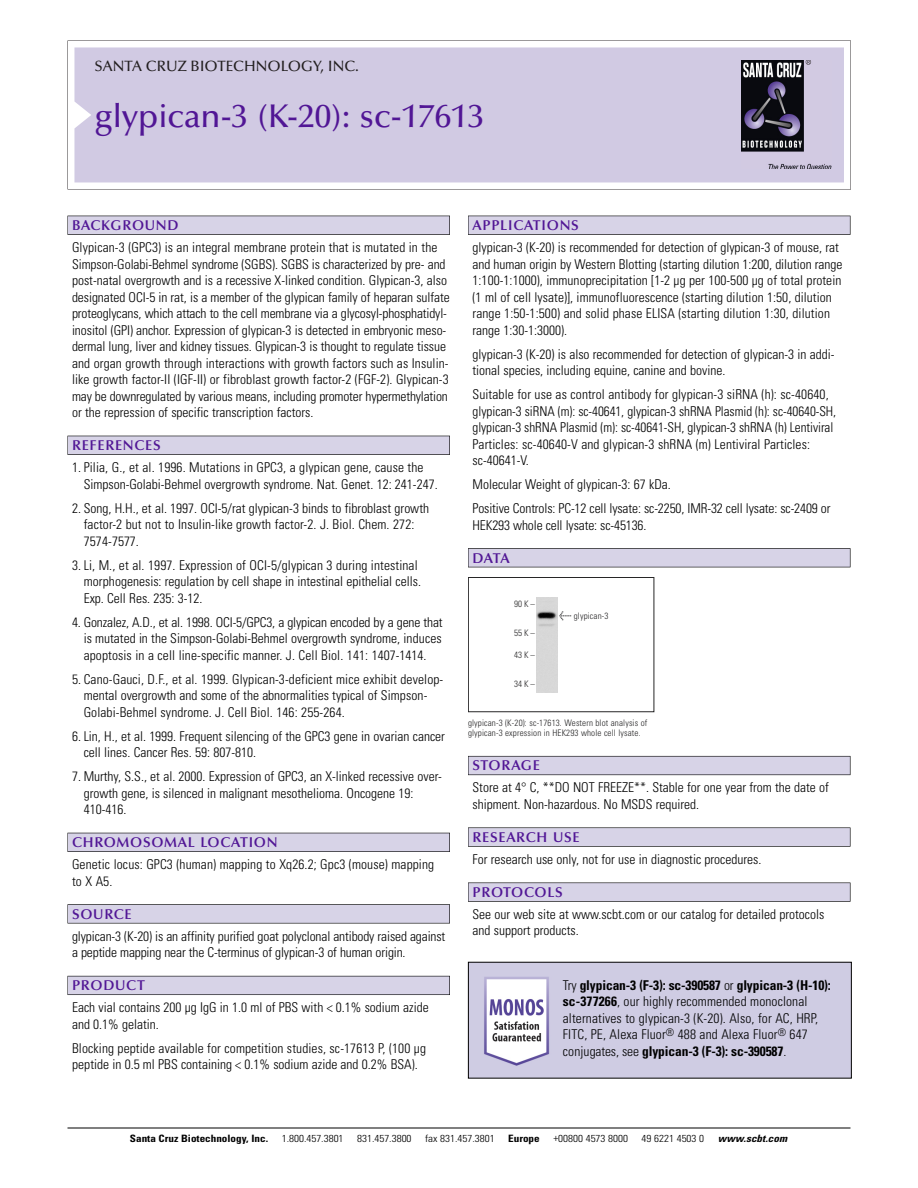
<style>
.page{position:relative;width:918px;height:1188px;background:#fff}
.page>*{position:absolute;margin:0;border:0;box-sizing:border-box;transform-origin:0 0}
.t1{font:500 33px "Optima";color:#511695}
.t2{font:500 15px "Optima";color:#231f20}
.t3{font:600 14.25px "Optima";letter-spacing:.05em;color:#511695}
.t4{font:300 condensed 13.5px/16.5px "Univers";color:#000}
.t5{font:300 condensed 10.2px "Univers";color:#000;scale:1.1 1}
.t6{font:700 condensed 10.2px "Univers";color:#000;scale:1.1 1}
.t7{font:italic 700 condensed 10.2px "Univers";letter-spacing:.005em;color:#000;scale:1.1 1}
.t8{font:9px/10.5px "Univers Condensed Light+DJIDGE";letter-spacing:.015em;color:#272627}
.s1{font-family:"Meta Plus Book Roman+FHQJOP";font-size:10.5px}
.s2{font-weight:700}
</style>
<div class="page">
<svg style="left:68px;top:40px;width:783px;height:149px"></svg>
<div style="left:74px;top:47px;width:770px;height:135px;background:#d1cae3"></div>
<img style="left:741px;top:60px;width:90px;height:108px">
<div style="left:68px;top:216px;width:382px;height:19px;background:#525155"></div>
<div style="left:68px;top:216px;width:381px;height:18px;background:#d7d3e7"></div>
<div style="left:68px;top:436px;width:382px;height:19px;background:#515055"></div>
<div style="left:68px;top:436px;width:381px;height:18px;background:#d7d3e7"></div>
<div style="left:68px;top:833px;width:382px;height:19px;background:#525158"></div>
<div style="left:68px;top:833px;width:381px;height:18px;background:#d7d3e7"></div>
<div style="left:68px;top:904px;width:382px;height:19px;background:#575759"></div>
<div style="left:68px;top:905px;width:381px;height:18px;background:#d7d3e7"></div>
<div style="left:68px;top:976px;width:382px;height:19px;background:#5b5a62"></div>
<div style="left:68px;top:976px;width:381px;height:18px;background:#d7d3e7"></div>
<div style="left:468px;top:216px;width:382px;height:19px;background:#525155"></div>
<div style="left:468px;top:216px;width:382px;height:18px;background:#d7d3e7"></div>
<div style="left:468px;top:548px;width:382px;height:19px;background:#525155"></div>
<div style="left:468px;top:549px;width:382px;height:18px;background:#d7d3e7"></div>
<div style="left:468px;top:756px;width:382px;height:19px;background:#66646d"></div>
<div style="left:468px;top:757px;width:382px;height:18px;background:#d7d3e7"></div>
<svg style="left:468px;top:827px;width:382px;height:20px"></svg>
<div style="left:468px;top:828px;width:382px;height:18px;background:#d7d3e7"></div>
<div style="left:468px;top:883px;width:382px;height:19px;background:#575759"></div>
<div style="left:468px;top:883px;width:382px;height:18px;background:#d7d3e7"></div>
<hr style="left:68px;top:1128px;width:782px;height:1px;background:#000">
<div style="left:468px;top:577px;width:186px;height:135px;border:1px solid #272627"></div>
<img style="left:536px;top:597px;width:21px;height:95px">
<img style="left:470px;top:964px;width:380px;height:113px">
<p class="t2" style="left:94px;top:61px;width:266px">SANTA CRUZ BIOTECHNOLOGY, INC.</p>
<h1 class="t1" style="left:94px;top:103px;width:391px">glypican-3 (K-20): sc-17613</h1>
<p class="t3" style="left:72px;top:219px;width:108px">BACKGROUND</p>
<p class="t4" style="left:72px;top:240px;width:379px">Glypican-3 (GPC3) is an integral membrane protein that is mutated in the Simpson-Golabi-Behmel syndrome (SGBS). SGBS is characterized by pre- and post-natal overgrowth and is a recessive X-linked condition. Glypican-3, also designated OCI-5 in rat, is a member of the glypican family of heparan sulfate proteoglycans, which attach to the cell membrane via a glycosyl-phosphatidyl&shy;inositol (GPI) anchor. Expression of glypican-3 is detected in embryonic meso&shy;dermal lung, liver and kidney tissues. Glypican-3 is thought to regulate tissue and organ growth through interactions with growth factors such as Insulin&shy;like growth factor-II (IGF-II) or fibroblast growth factor-2 (FGF-2). Glypican-3 may be downregulated by various means, including promoter hypermethylation or the repression of specific transcription factors.</p>
<p class="t3" style="left:72px;top:440px;width:90px">REFERENCES</p>
<p class="t4" style="left:84px;top:460px;width:355px;text-indent:-12px">1. Pilia, G., et al. 1996. Mutations in GPC3, a glypican gene, cause the<br>Simpson-Golabi-Behmel overgrowth syndrome. Nat. Genet. 12: 241-247.</p>
<p class="t4" style="left:84px;top:501px;width:347px;text-indent:-12px">2. Song, H.H., et al. 1997. OCI-5/rat glypican-3 binds to fibroblast growth factor-2 but not to Insulin-like growth factor-2. J. Biol. Chem. 272:<br>7574-7577.</p>
<p class="t4" style="left:84px;top:558px;width:339px;text-indent:-12px">3. Li, M., et al. 1997. Expression of OCI-5/glypican 3 during intestinal morphogenesis: regulation by cell shape in intestinal epithelial cells.<br>Exp. Cell Res. 235: 3-12.</p>
<p class="t4" style="left:84px;top:615px;width:360px;text-align:justify;text-indent:-12px">4. Gonzalez, A.D., et al. 1998. OCI-5/GPC3, a glypican encoded by a gene that is mutated in the Simpson-Golabi-Behmel overgrowth syndrome, induces apoptosis in a cell line-specific manner. J. Cell Biol. 141: 1407-1414.</p>
<p class="t4" style="left:84px;top:672px;width:361px;text-indent:-12px">5. Cano-Gauci, D.F., et al. 1999. Glypican-3-deficient mice exhibit develop&shy;mental overgrowth and some of the abnormalities typical of Simpson-<br>Golabi-Behmel syndrome. J. Cell Biol. 146: 255-264.</p>
<p class="t4" style="left:84px;top:729px;width:363px;text-indent:-12px">6. Lin, H., et al. 1999. Frequent silencing of the GPC3 gene in ovarian cancer cell lines. Cancer Res. 59: 807-810.</p>
<p class="t4" style="left:84px;top:769px;width:360px;text-indent:-12px">7. Murthy, S.S., et al. 2000. Expression of GPC3, an X-linked recessive over&shy;growth gene, is silenced in malignant mesothelioma. Oncogene 19:<br>410-416.</p>
<p class="t3" style="left:72px;top:837px;width:207px">CHROMOSOMAL LOCATION</p>
<p class="t4" style="left:72px;top:857px;width:364px">Genetic locus: GPC3 (human) mapping to Xq26.2; Gpc3 (mouse) mapping to X A5.</p>
<p class="t3" style="left:72px;top:908px;width:61px">SOURCE</p>
<p class="t4" style="left:72px;top:929px;width:375px">glypican-3 (K-20) is an affinity purified goat polyclonal antibody raised against a peptide mapping near the C-terminus of glypican-3 of human origin.</p>
<p class="t3" style="left:72px;top:980px;width:74px">PRODUCT</p>
<p class="t4" style="left:72px;top:1000px;width:358px">Each vial contains 200 µg IgG in 1.0 ml of PBS with &lt; 0.1% sodium azide and 0.1% gelatin.</p>
<p class="t4" style="left:72px;top:1041px;width:356px">Blocking peptide available for competition studies, sc-17613 P, (100 µg peptide in 0.5 ml PBS containing &lt; 0.1% sodium azide and 0.2% BSA).</p>
<p class="t3" style="left:473px;top:219px;width:108px">APPLICATIONS</p>
<p class="t4" style="left:473px;top:240px;width:371px">glypican-3 (K-20) is recommended for detection of glypican-3 of mouse, rat and human origin by Western Blotting (starting dilution 1:200, dilution range 1:100-1:1000), immunoprecipitation [1-2 µg per 100-500 µg of total protein (1 ml of cell lysate)], immunofluorescence (starting dilution 1:50, dilution range 1:50-1:500) and solid phase ELISA (starting dilution 1:30, dilution range 1:30-1:3000).</p>
<p class="t4" style="left:473px;top:347px;width:363px">glypican-3 (K-20) is also recommended for detection of glypican-3 in addi&shy;tional species, including equine, canine and bovine.</p>
<p class="t4" style="left:473px;top:387px;width:365px">Suitable for use as control antibody for glypican-3 siRNA (h): sc-40640, glypican-3 siRNA (m): sc-40641, glypican-3 shRNA Plasmid (h): sc-40640-SH, glypican-3 shRNA Plasmid (m): sc-40641-SH, glypican-3 shRNA (h) Lentiviral Particles: sc-40640-V and glypican-3 shRNA (m) Lentiviral Particles: sc-40641-V.</p>
<p class="t4" style="left:473px;top:473px;width:360px;line-height:24px">Molecular Weight of glypican-3: 67 kDa.<br>Positive Controls: PC-12 cell lysate: sc-2250, IMR-32 cell lysate: sc-2409 or</p>
<p class="t4" style="left:473px;top:518px;width:175px">HEK293 whole cell lysate: sc-45136.</p>
<p class="t3" style="left:473px;top:552px;width:39px">DATA</p>
<p class="t8" style="left:514px;top:599px;width:22px">90K–</p>
<p class="t8" style="left:514px;top:628px;width:22px">55K–</p>
<p class="t8" style="left:514px;top:650px;width:22px">43K–</p>
<p class="t8" style="left:514px;top:680px;width:22px">34K–</p>
<p class="t8" style="left:559px;top:612px;width:51px"><span class="s1">&lt;</span> glypican-3</p>
<p class="t8" style="left:468px;top:718px;width:181px">glypican-3 (K-20): sc-17613. Western blot analysis of glypican-3 expression in HEK293 whole cell lysate.</p>
<p class="t3" style="left:473px;top:760px;width:69px">STORAGE</p>
<p class="t4" style="left:473px;top:781px;width:358px">Store at 4° C, **DO NOT FREEZE**. Stable for one year from the date of shipment. Non-hazardous. No MSDS required.</p>
<p class="t3" style="left:473px;top:831px;width:109px">RESEARCH USE</p>
<p class="t4" style="left:473px;top:852px;width:290px">For research use only, not for use in diagnostic procedures.</p>
<p class="t3" style="left:473px;top:886px;width:92px">PROTOCOLS</p>
<p class="t4" style="left:473px;top:907px;width:353px">See our web site at www.scbt.com or our catalog for detailed protocols and support products.</p>
<p class="t4" style="left:563px;top:978px;width:269px">Try <span class="s2">glypican-3 (F-3): sc-390587</span> or <span class="s2">glypican-3 (H-10): sc-377266</span>, our highly recommended monoclonal alternatives to glypican-3 (K-20). Also, for AC, HRP, FITC, PE, Alexa Fluor<sup>®</sup> 488 and Alexa Fluor<sup>®</sup> 647 conjugates, see <span class="s2">glypican-3 (F-3): sc-390587</span>.</p>
<p class="t6" style="left:130px;top:1135px;width:127px">Santa Cruz Biotechnology, Inc.</p>
<p class="t5" style="left:282px;top:1135px;width:58px">1.800.457.3801</p>
<p class="t5" style="left:357px;top:1135px;width:51px">831.457.3800</p>
<p class="t5" style="left:425px;top:1135px;width:65px">fax 831.457.3801</p>
<p class="t6" style="left:508px;top:1135px;width:30px">Europe</p>
<p class="t5" style="left:553px;top:1135px;width:69px">+00800 4573 8000</p>
<p class="t5" style="left:642px;top:1135px;width:58px">49 6221 4503 0</p>
<p class="t7" style="left:718px;top:1135px;width:64px">www.scbt.com</p>
</div>
